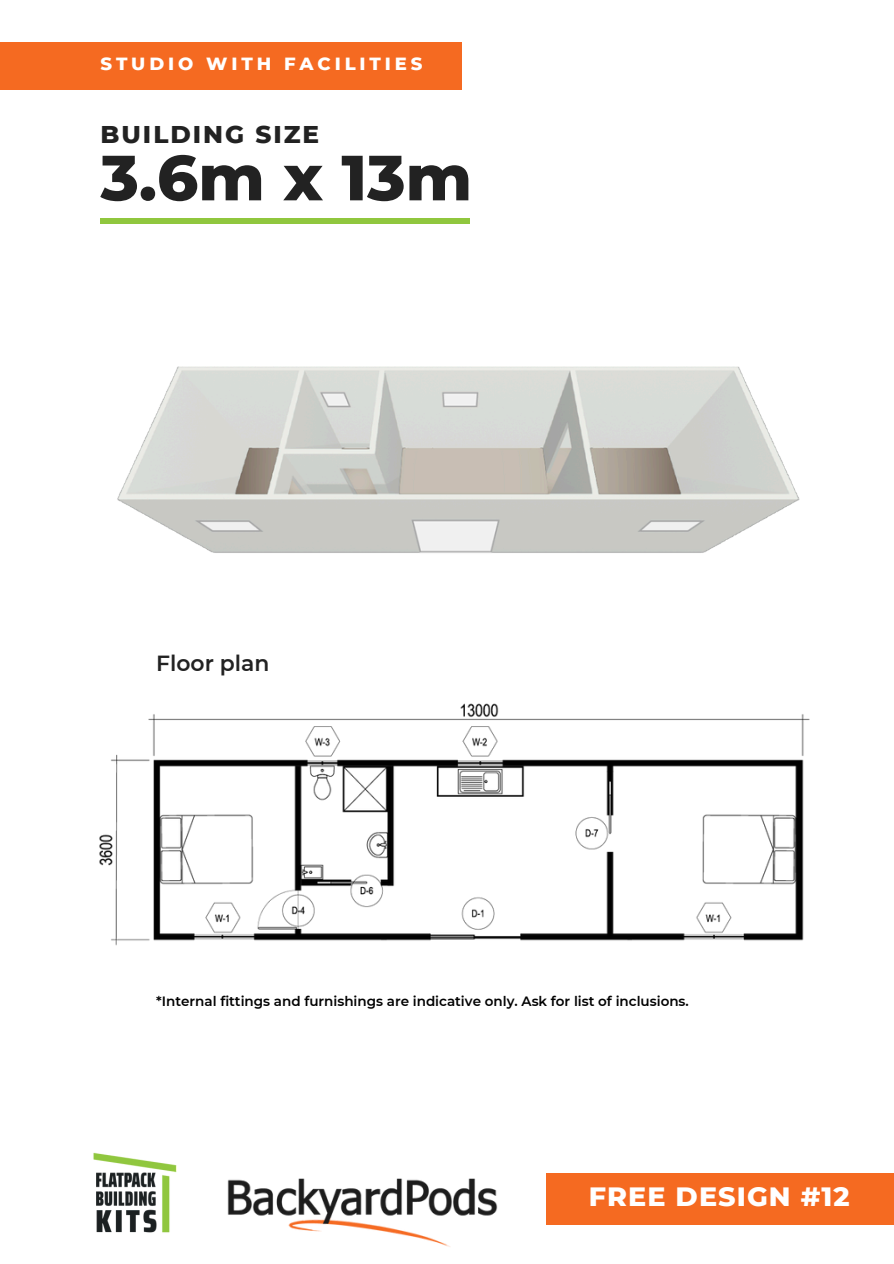
<style>
.page{position:relative;width:894px;height:1264px;background:#fff}
.page>*{position:absolute;margin:0;border:0;box-sizing:border-box;transform-origin:0 0}
.t1{font:800 63.6px "Montserrat";color:#222}
.t2{font:800 27px "Montserrat";letter-spacing:.04em;color:#fff}
.t3{font:800 24.75px "Montserrat";letter-spacing:.08em;color:#222}
.t4{font:600 21.9px "Montserrat";color:#222}
.t5{font:800 18px "Montserrat";letter-spacing:.215em;color:#fff}
.t6{font:600 13.5px "Montserrat";color:#000}
</style>
<div class="page">
<div style="left:0;top:42px;width:461px;height:47px;background:#f56a21"></div>
<div style="left:100px;top:218px;width:370px;height:5px;background:#90c73e"></div>
<img style="left:117px;top:366px;width:683px;height:187px">
<img style="left:99px;top:703px;width:711px;height:243px">
<div style="left:546px;top:1172px;width:347px;height:52px;background:#f56a21"></div>
<img style="left:93px;top:1152px;width:84px;height:81px">
<img style="left:227px;top:1178px;width:270px;height:69px">
<p class="t5" style="left:100px;top:53px;width:323px">STUDIO WITH FACILITIES</p>
<p class="t3" style="left:100px;top:119px;width:220px">BUILDING SIZE</p>
<p class="t1" style="left:100px;top:139px;width:373px">3.6m x 13m</p>
<p class="t4" style="left:156px;top:650px;width:115px">Floor plan</p>
<h2 class="t6" style="left:156px;top:993px;width:534px">*Internal fittings and furnishings are indicative only. Ask for list of inclusions.</h2>
<h3 class="t2" style="left:588px;top:1180px;width:262px">FREE DESIGN #12</h3>
</div>
